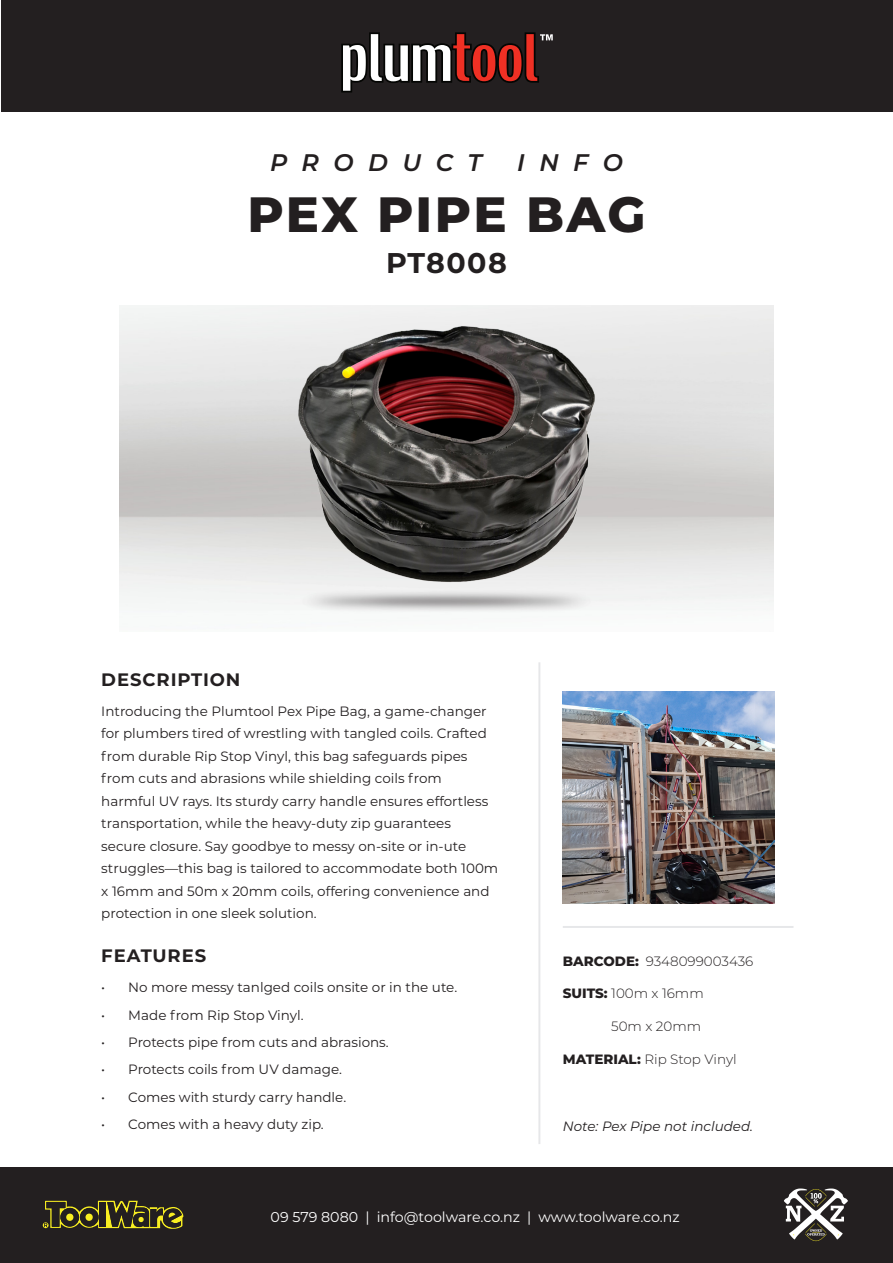
<style>
.page{position:relative;width:893px;height:1263px;background:#fff}
.page>*{position:absolute;margin:0;border:0;box-sizing:border-box;transform-origin:0 0}
.t1{font:800 49.5px "Montserrat";letter-spacing:.04em;color:#231f20}
.t2{font:700 28.5px "Montserrat";letter-spacing:.05em;color:#231f20}
.t3{font:italic 600 24px "Montserrat";letter-spacing:.6em;color:#231f20}
.t4{font:700 18px "Montserrat";letter-spacing:.05em;color:#231f20}
.t5{font:14.25px "Montserrat";color:#fff}
.Body_Text{font:13.5px/22.5px "Montserrat";color:#231f20}
.Specifications{font:300 13.5px "Montserrat";color:#231f20}
.Body_Text-2{font:italic 13.5px "Montserrat";color:#231f20}
.s1{font-weight:800}
.s2{font-weight:800;color:#fff}
</style>
<div class="page">
<div style="left:0;top:1167px;width:893px;height:96px;background:#231f20"></div>
<svg style="left:43px;top:1200px;width:141px;height:29px"></svg>
<svg style="left:784px;top:1188px;width:64px;height:53px"></svg>
<div style="left:1px;top:1px;width:891px;height:111px;background:#231f20"></div>
<svg style="left:341px;top:32px;width:212px;height:60px"></svg>
<hr style="left:538px;top:662px;width:2px;height:482px;background:#e6e7e9">
<hr style="left:563px;top:926px;width:230px;height:2px;background:#e6e7e9">
<img style="left:563px;top:692px;width:211px;height:211px">
<img style="left:261px;top:320px;width:371px;height:268px">
<p class="t3" style="left:270px;top:145px;width:213px">PRODUCT</p>
<p class="t3" style="left:517px;top:145px;width:107px">INFO</p>
<p class="t1" style="left:247px;top:178px;width:400px">PEX PIPE BAG</p>
<p class="t2" style="left:386px;top:243px;width:122px">PT8008</p>
<p class="t4" style="left:101px;top:667px;width:141px">DESCRIPTION</p>
<p class="Body_Text" style="left:101px;top:699px;width:398px">Introducing the Plumtool Pex Pipe Bag, a game-changer for plumbers tired of wrestling with tangled coils. Crafted from durable Rip Stop Vinyl, this bag safeguards pipes from cuts and abrasions while shielding coils from harmful UV rays. Its sturdy carry handle ensures effortless transportation, while the heavy-duty zip guarantees secure closure. Say goodbye to messy on-site or in-ute struggles—this bag is tailored to accommodate both 100m x 16mm and 50m x 20mm coils, offering convenience and protection in one sleek solution.</p>
<p class="t4" style="left:101px;top:943px;width:106px">FEATURES</p>
<p class="Body_Text" style="left:101px;top:976px;width:357px">• No more messy tanlged coils onsite or in the ute.</p>
<p class="Body_Text" style="left:101px;top:1003px;width:204px">• Made from Rip Stop Vinyl.</p>
<p class="Body_Text" style="left:101px;top:1030px;width:289px">• Protects pipe from cuts and abrasions.</p>
<p class="Body_Text" style="left:101px;top:1058px;width:242px">• Protects coils from UV damage.</p>
<p class="Body_Text" style="left:101px;top:1085px;width:246px">• Comes with sturdy carry handle.</p>
<p class="Body_Text" style="left:101px;top:1112px;width:224px">• Comes with a heavy duty zip.</p>
<p class="Specifications" style="left:563px;top:952px;width:192px"><span class="s1">BARCODE:</span> 9348099003436</p>
<p class="Specifications" style="left:563px;top:984px;width:142px"><span class="s1">SUITS:</span> 100m x 16mm</p>
<p class="Specifications" style="left:563px;top:1017px;width:140px"><span class="s2">SUITS:</span> 50m x 20mm</p>
<p class="Specifications" style="left:563px;top:1050px;width:175px"><span class="s1">MATERIAL:</span> Rip Stop Vinyl</p>
<p class="Body_Text-2" style="left:563px;top:1117px;width:192px">Note: Pex Pipe not included.</p>
<p class="t5" style="left:271px;top:1207px;width:411px">09 579 8080 | info@toolware.co.nz | www.toolware.co.nz</p>
</div>
